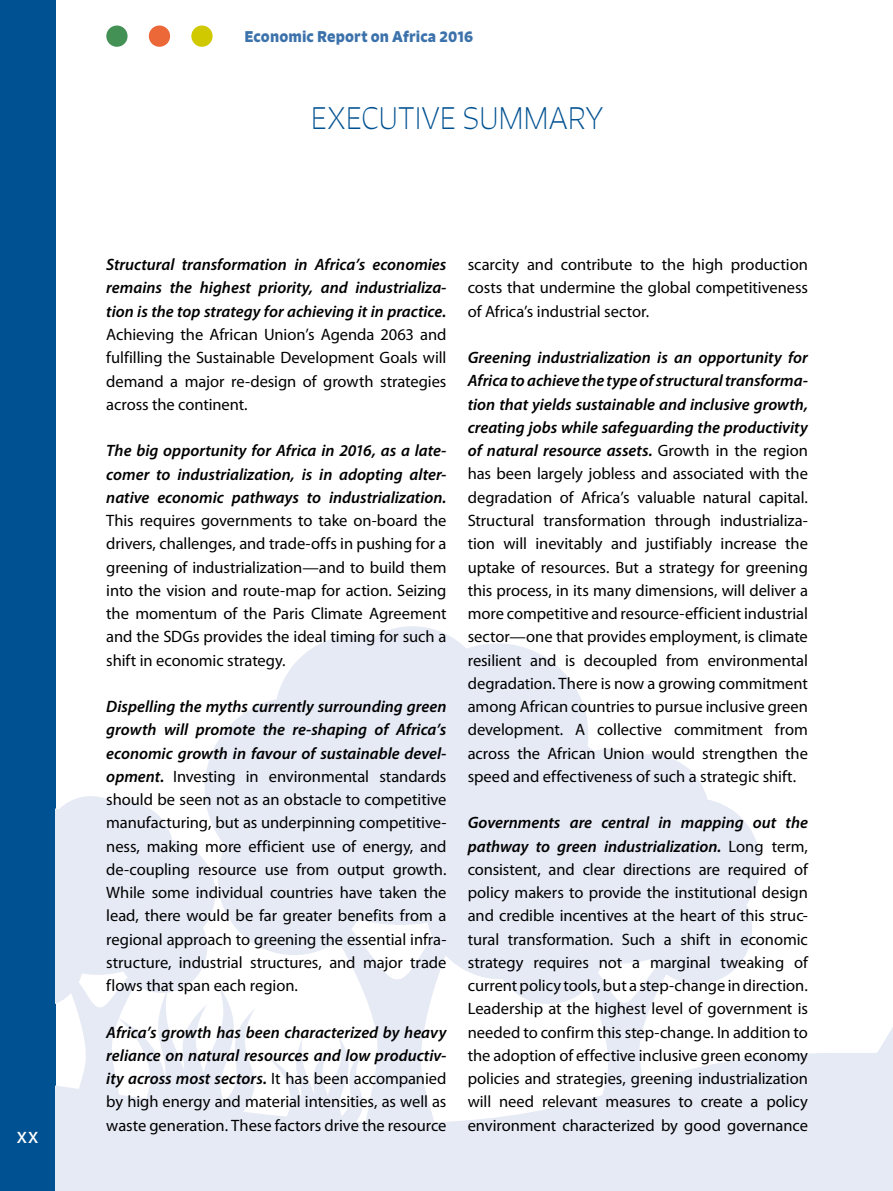
<style>
.page{position:relative;width:893px;height:1191px;background:#fff}
.page>*{position:absolute;margin:0;border:0;box-sizing:border-box;transform-origin:0 0}
.t1{font:100 30px "Signo";color:#005191}
.t2{font:19.5px "Signo";color:#fff}
.t3{font:16.5px/23.2px "Myriad Pro";letter-spacing:-.005em;color:#000;text-align:justify}
.t4{font:italic 600 16.5px/23.2px "Myriad Pro";color:#000;text-align:justify}
.t5{font:700 15px "Signo";letter-spacing:.005em;color:#3c72ab}
.s1{font-weight:600;font-style:italic}
</style>
<div class="page">
<div style="left:0;top:0;width:55px;height:1191px;background:#005191"></div>
<svg style="left:55px;top:585px;width:838px;height:606px;fill:#e6eaf5"></svg>
<div style="left:106px;top:26px;width:22px;height:21px;background:#449155;border-radius:50%"></div>
<div style="left:149px;top:26px;width:21px;height:21px;background:#ec6839;border-radius:50%"></div>
<div style="left:191px;top:26px;width:22px;height:21px;background:#d1c900;border-radius:50%"></div>
<p class="t2" style="left:17px;top:1123px;width:23px">xx</p>
<p class="t5" style="left:244px;top:26px;width:230px">Economic Report on Africa 2016</p>
<h1 class="t1" style="left:311px;top:99px;width:294px">EXECUTIVE SUMMARY</h1>
<p class="t4" style="left:106px;top:253px;width:342px">Structural transformation in Africa’s economies remains the highest priority, and industrializa&shy;tion is the top strategy for achieving it in practice.</p>
<p class="t3" style="left:106px;top:323px;width:342px">Achieving the African Union’s Agenda 2063 and fulfilling the Sustainable Development Goals will demand a major re-design of growth strategies across the continent.</p>
<p class="t4" style="left:106px;top:439px;width:342px">The big opportunity for Africa in 2016, as a late&shy;comer to industrialization, is in adopting alter&shy;native economic pathways to industrialization.</p>
<p class="t3" style="left:106px;top:509px;width:342px">This requires governments to take on-board the drivers, challenges, and trade-offs in pushing for a greening of industrialization—and to build them into the vision and route-map for action. Seizing the momentum of the Paris Climate Agreement and the SDGs provides the ideal timing for such a shift in economic strategy.</p>
<p class="t3" style="left:106px;top:695px;width:342px"><span class="s1">Dispelling the myths currently surrounding green growth will promote the re-shaping of Africa’s economic growth in favour of sustainable devel&shy;opment.</span> Investing in environmental standards should be seen not as an obstacle to competitive manufacturing, but as underpinning competitive&shy;ness, making more efficient use of energy, and de-coupling resource use from output growth.<br>While some individual countries have taken the lead, there would be far greater benefits from a regional approach to greening the essential infra&shy;structure, industrial structures, and major trade flows that span each region.</p>
<p class="t3" style="left:106px;top:1020px;width:342px"><span class="s1">Africa’s growth has been characterized by heavy reliance on natural resources and low productiv&shy;ity across most sectors.</span> It has been accompanied by high energy and material intensities, as well as waste generation. These factors drive the resource</p>
<p class="t3" style="left:468px;top:253px;width:342px">scarcity and contribute to the high production costs that undermine the global competitiveness of Africa’s industrial sector.</p>
<p class="t3" style="left:468px;top:346px;width:342px"><span class="s1">Greening industrialization is an opportunity for Africa to achieve the type of structural transforma&shy;tion that yields sustainable and inclusive growth, creating jobs while safeguarding the productivity of natural resource assets.</span> Growth in the region has been largely jobless and associated with the degradation of Africa’s valuable natural capital.<br>Structural transformation through industrializa&shy;tion will inevitably and justifiably increase the uptake of resources. But a strategy for greening this process, in its many dimensions, will deliver a more competitive and resource-efficient industrial sector—one that provides employment, is climate resilient and is decoupled from environmental degradation. There is now a growing commitment among African countries to pursue inclusive green development. A collective commitment from across the African Union would strengthen the speed and effectiveness of such a strategic shift.</p>
<p class="t3" style="left:468px;top:811px;width:342px"><span class="s1">Governments are central in mapping out the pathway to green industrialization.</span> Long term, consistent, and clear directions are required of policy makers to provide the institutional design and credible incentives at the heart of this struc&shy;tural transformation. Such a shift in economic strategy requires not a marginal tweaking of current policy tools, but a step-change in direction.<br>Leadership at the highest level of government is needed to confirm this step-change. In addition to the adoption of effective inclusive green economy policies and strategies, greening industrialization will need relevant measures to create a policy environment characterized by good governance</p>
</div>
